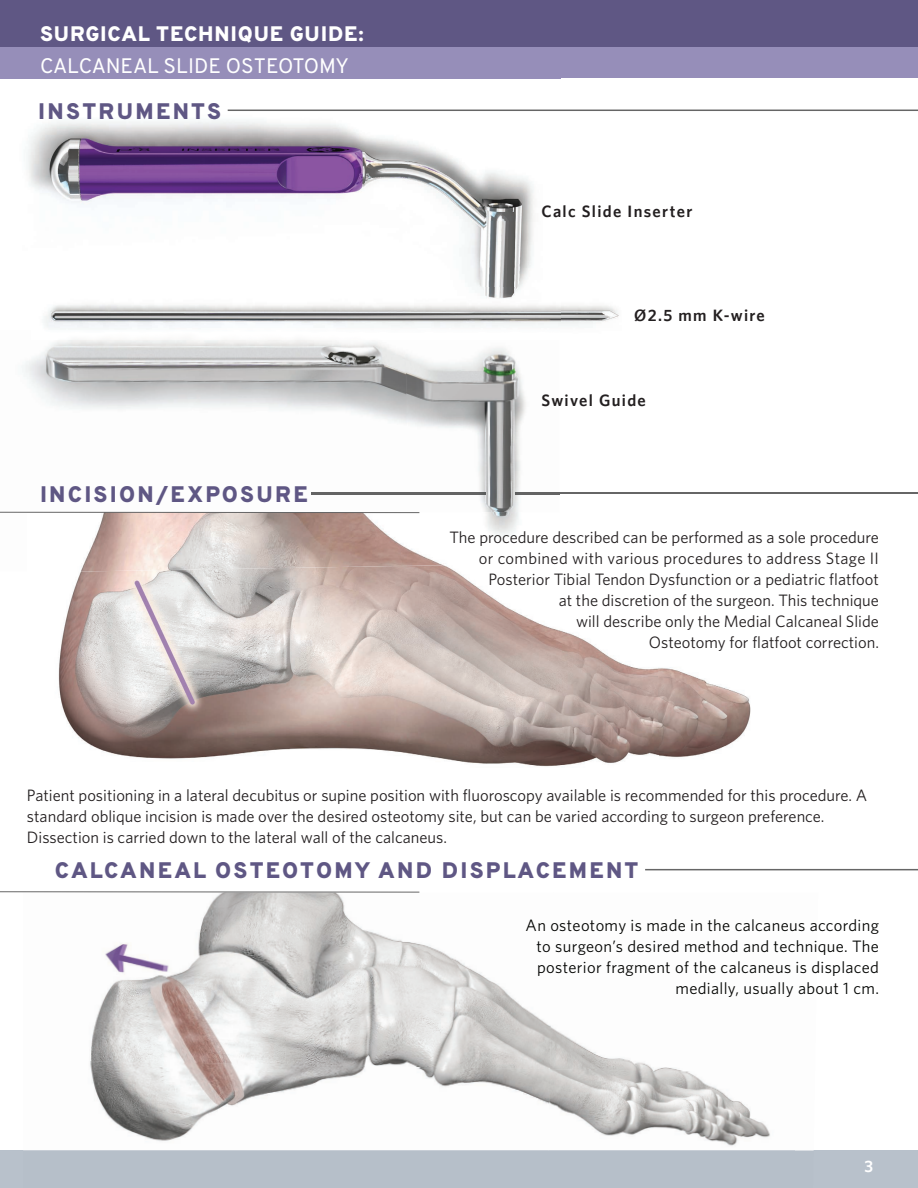
<style>
.page{position:relative;width:918px;height:1188px;background:#fff}
.page>*{position:absolute;margin:0;border:0;box-sizing:border-box;transform-origin:0 0}
.t1{font:800 22.5px "Overpass";letter-spacing:.1em;color:#5f5784}
.t2{font:800 21px "Overpass";letter-spacing:.04em;color:#fff}
.t3{font:21px "Overpass";letter-spacing:-.01em;color:#fff}
.t4{font:16.5px/21px "Whitney";color:#231f20;text-align:right}
.t5{font:16.5px/21px "Whitney";letter-spacing:.02em;color:#040503;text-align:right}
.t6{font:600 16.5px "Whitney";letter-spacing:.08em;color:#231f20}
.t7{font:600 16.5px "Whitney";color:#fff}
</style>
<div class="page">
<div style="left:0;top:0;width:918px;height:50px;background:#5f5784"></div>
<div style="left:0;top:48px;width:918px;height:30px;background:#968eb9"></div>
<hr style="left:515px;top:493px;width:403px;height:1px;background:#666">
<div style="left:0;top:1150px;width:918px;height:38px;background:#b8c1cb"></div>
<img style="left:44px;top:305px;width:575px;height:23px">
<img style="left:0;top:78px;width:407px;height:127px">
<img style="left:407px;top:78px;width:153px;height:209px">
<img style="left:44px;top:287px;width:516px;height:35px">
<img style="left:0;top:340px;width:405px;height:172px">
<img style="left:405px;top:348px;width:154px;height:164px">
<img style="left:311px;top:493px;width:175px;height:1px">
<img style="left:515px;top:493px;width:44px;height:1px">
<img style="left:396px;top:571px;width:355px;height:196px">
<img style="left:58px;top:571px;width:232px;height:188px">
<img style="left:290px;top:571px;width:106px;height:181px">
<img style="left:81px;top:512px;width:438px;height:59px">
<img style="left:23px;top:892px;width:262px;height:168px">
<img style="left:285px;top:892px;width:265px;height:168px">
<img style="left:550px;top:1025px;width:125px;height:44px">
<img style="left:90px;top:1060px;width:460px;height:81px">
<img style="left:549px;top:1069px;width:221px;height:77px">
<img style="left:23px;top:1150px;width:791px;height:1px">
<hr style="left:228px;top:110px;width:690px;height:1px;background:#666">
<hr style="left:0;top:512px;width:419px;height:1px;background:#666">
<hr style="left:645px;top:869px;width:273px;height:1px;background:#666">
<hr style="left:0;top:891px;width:419px;height:1px;background:#666">
<p class="t2" style="left:40px;top:21px;width:325px">SURGICAL TECHNIQUE GUIDE:</p>
<p class="t3" style="left:40px;top:52px;width:311px">CALCANEAL SLIDE OSTEOTOMY</p>
<h1 class="t1" style="left:38px;top:97px;width:185px">INSTRUMENTS</h1>
<h1 class="t1" style="left:40px;top:480px;width:269px">INCISION/EXPOSURE</h1>
<p class="t6" style="left:541px;top:201px;width:153px">Calc Slide Inserter</p>
<p class="t6" style="left:634px;top:306px;width:132px">Ø2.5 mm K-wire</p>
<p class="t6" style="left:541px;top:390px;width:106px">Swivel Guide</p>
<p class="t4" style="left:450px;top:526px;width:431px">The procedure described can be performed as a sole procedure or combined with various procedures to address Stage II Posterior Tibial Tendon Dysfunction or a pediatric flatfoot<br>at the discretion of the surgeon. This technique<br>will describe only the Medial Calcaneal Slide<br>Osteotomy for flatfoot correction.</p>
<p class="t4" style="left:27px;top:784px;width:842px;text-align:left">Patient positioning in a lateral decubitus or supine position with fluoroscopy available is recommended for this procedure. A standard oblique incision is made over the desired osteotomy site, but can be varied according to surgeon preference.<br>Dissection is carried down to the lateral wall of the calcaneus.</p>
<h1 class="t1" style="left:55px;top:856px;width:585px">CALCANEAL OSTEOTOMY AND DISPLACEMENT</h1>
<p class="t5" style="left:526px;top:914px;width:355px">An osteotomy is made in the calcaneus according to surgeon’s desired method and technique. The posterior fragment of the calcaneus is displaced medially, usually about 1 cm.</p>
<p class="t7" style="left:865px;top:1156px;width:10px">3</p>
</div>
